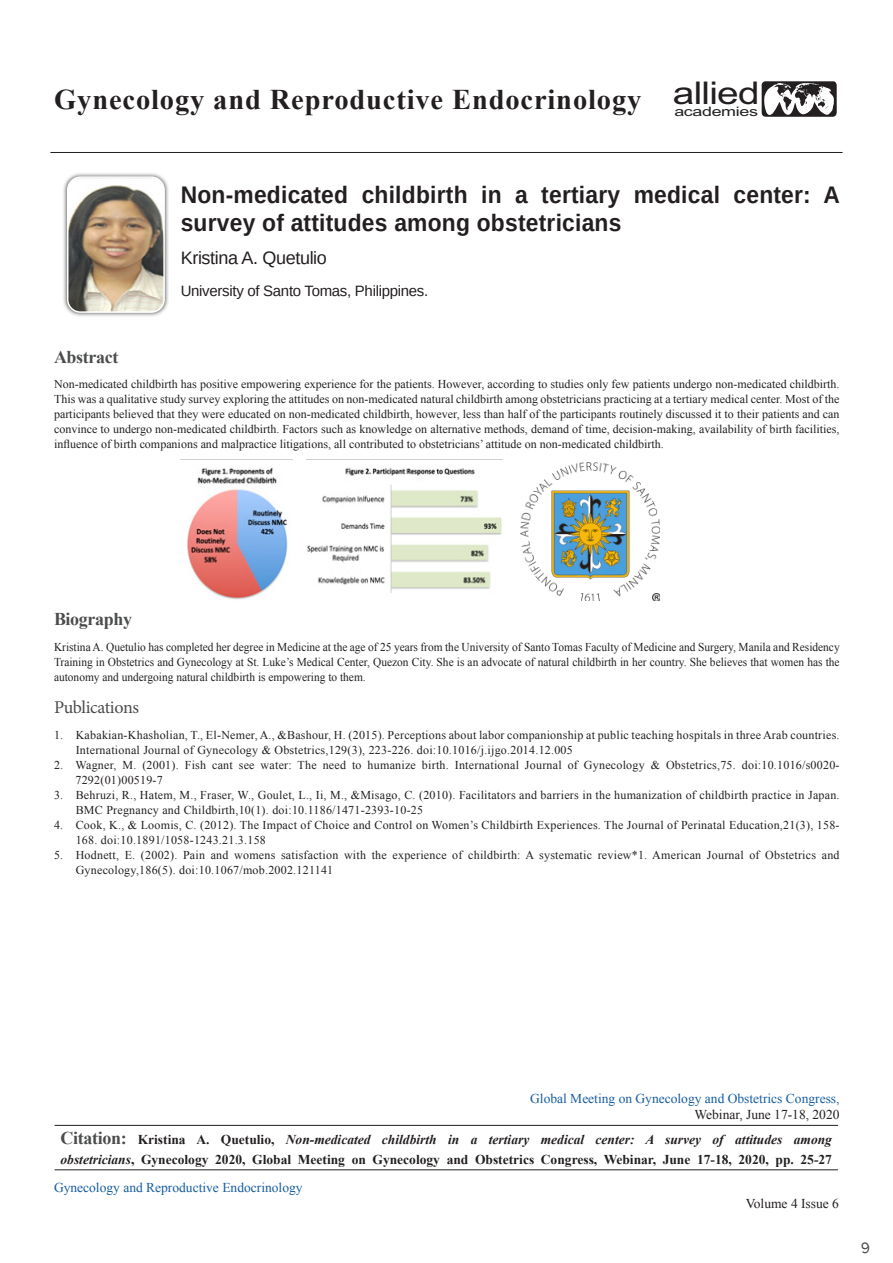
<style>
.page{position:relative;width:893px;height:1263px;background:#fff}
.page>*{position:absolute;margin:0;border:0;box-sizing:border-box;transform-origin:0 0}
.t1{font:700 28.5px "Times New Roman";letter-spacing:.03em;color:#231f20}
.t2{font:700 24px/28.8px "Arimo";letter-spacing:.01em;color:#231f20;scale:.95 1}
.t3{font:19.5px "Tunga";color:#4b4c4d}
.t4{font:18px "Arimo";letter-spacing:-.02em;color:#231f20}
.t5{font:700 18px "Times New Roman";letter-spacing:-.02em;color:#4b4c4d}
.t6{font:18px "Minion Pro";letter-spacing:-.02em;color:#4b4c4d}
.t7{font:15px "Arimo";letter-spacing:-.02em;color:#231f20}
.t8{font:700 13.5px/20.2px "Times New Roman";color:#231f20}
.t9{font:13.5px "Times New Roman";color:#175d9e}
.t10{font:13.5px "Times New Roman";color:#231f20}
.t11{font:13.05px "Arial";letter-spacing:-.02em;color:#231f20;scale:1.36 1}
.t12{font:12px/15px "Times New Roman";letter-spacing:.02em;color:#231f20}
.t13{font:12px/15px "Times New Roman";letter-spacing:.02em;color:#231f20;text-align:justify;scale:.95 1}
.s1{font-size:18px;color:#4b4c4d}
.s2{font-style:italic}
</style>
<div class="page">
<svg style="left:761px;top:81px;width:76px;height:36px"></svg>
<hr style="left:50px;top:152px;width:793px;height:1px;background:#231f20">
<hr style="left:55px;top:1125px;width:783px;height:1px;background:#231f20">
<hr style="left:55px;top:1169px;width:783px;height:1px;background:#231f20">
<svg style="left:63px;top:173px;width:106px;height:143px"></svg>
<img style="left:68px;top:177px;width:96px;height:135px">
<div style="left:67px;top:176px;width:98px;height:137px;border:2px solid #fff;border-radius:13px"></div>
<img style="left:181px;top:459px;width:112px;height:141px">
<img style="left:306px;top:459px;width:197px;height:134px">
<img style="left:520px;top:463px;width:140px;height:138px">
<h1 class="t1" style="left:54px;top:79px;width:707px">Gynecology and Reproductive Endocrinology <sup>allied</sup></h1>
<p class="t11" style="left:674px;top:103px;width:63px">academies</p>
<p class="t2" style="left:181px;top:180px;width:695px">Non-medicated childbirth in a tertiary medical center: A survey of attitudes among obstetricians</p>
<p class="t4" style="left:181px;top:246px;width:148px">Kristina A. Quetulio</p>
<p class="t7" style="left:181px;top:282px;width:249px">University of Santo Tomas, Philippines.</p>
<p class="t5" style="left:54px;top:344px;width:66px">Abstract</p>
<p class="t12" style="left:54px;top:377px;width:787px;text-align:justify">Non-medicated childbirth has positive empowering experience for the patients. However, according to studies only few patients undergo non-medicated childbirth.<br>This was a qualitative study survey exploring the attitudes on non-medicated natural childbirth among obstetricians practicing at a tertiary medical center. Most of the participants believed that they were educated on non-medicated childbirth, however, less than half of the participants routinely discussed it to their patients and can convince to undergo non-medicated childbirth. Factors such as knowledge on alternative methods, demand of time, decision-making, availability of birth facilities, influence of birth companions and malpractice litigations, all contributed to obstetricians’ attitude on non-medicated childbirth.</p>
<p class="t5" style="left:54px;top:607px;width:80px">Biography</p>
<p class="t13" style="left:54px;top:639px;width:829px">Kristina A. Quetulio has completed her degree in Medicine at the age of 25 years from the University of Santo Tomas Faculty of Medicine and Surgery, Manila and Residency Training in Obstetrics and Gynecology at St. Luke’s Medical Center, Quezon City. She is an advocate of natural childbirth in her country. She believes that women has the autonomy and undergoing natural childbirth is empowering to them.</p>
<p class="t6" style="left:54px;top:695px;width:86px">Publications</p>
<p class="t12" style="left:76px;top:727px;width:765px;text-indent:-22px">1. Kabakian-Khasholian, T., El-Nemer, A., &amp;Bashour, H. (2015). Perceptions about labor companionship at public teaching hospitals in three Arab countries.<br>International Journal of Gynecology &amp; Obstetrics,129(3), 223-226. doi:10.1016/j.ijgo.2014.12.005</p>
<p class="t12" style="left:76px;top:757px;width:766px;text-indent:-22px">2. Wagner, M. (2001). Fish cant see water: The need to humanize birth. International Journal of Gynecology &amp; Obstetrics,75. doi:10.1016/s0020-<br>7292(01)00519-7</p>
<p class="t12" style="left:76px;top:787px;width:765px;text-indent:-22px">3. Behruzi, R., Hatem, M., Fraser, W., Goulet, L., Ii, M., &amp;Misago, C. (2010). Facilitators and barriers in the humanization of childbirth practice in Japan.<br>BMC Pregnancy and Childbirth,10(1). doi:10.1186/1471-2393-10-25</p>
<p class="t12" style="left:76px;top:817px;width:765px;text-indent:-22px">4. Cook, K., &amp; Loomis, C. (2012). The Impact of Choice and Control on Women’s Childbirth Experiences. The Journal of Perinatal Education,21(3), 158-<br>168. doi:10.1891/1058-1243.21.3.158</p>
<p class="t12" style="left:76px;top:847px;width:765px;text-indent:-22px">5. Hodnett, E. (2002). Pain and womens satisfaction with the experience of childbirth: A systematic review*1. American Journal of Obstetrics and<br>Gynecology,186(5). doi:10.1067/mob.2002.121141</p>
<p class="t9" style="left:530px;top:1089px;width:311px">Global Meeting on Gynecology and Obstetrics Congress,</p>
<p class="t10" style="left:695px;top:1105px;width:146px">Webinar, June 17-18, 2020</p>
<p class="t8" style="left:61px;top:1128px;width:773px"><span class="s1">Citation:</span> Kristina A. Quetulio, <span class="s2">Non-medicated childbirth in a tertiary medical center: A survey of attitudes among obstetricians</span>, Gynecology 2020, Global Meeting on Gynecology and Obstetrics Congress, Webinar, June 17-18, 2020, pp. 25-27</p>
<p class="t9" style="left:54px;top:1178px;width:250px">Gynecology and Reproductive Endocrinology</p>
<p class="t10" style="left:746px;top:1194px;width:95px">Volume 4 Issue 6</p>
<h3 class="t3" style="left:861px;top:1234px;width:11px">9</h3>
</div>
